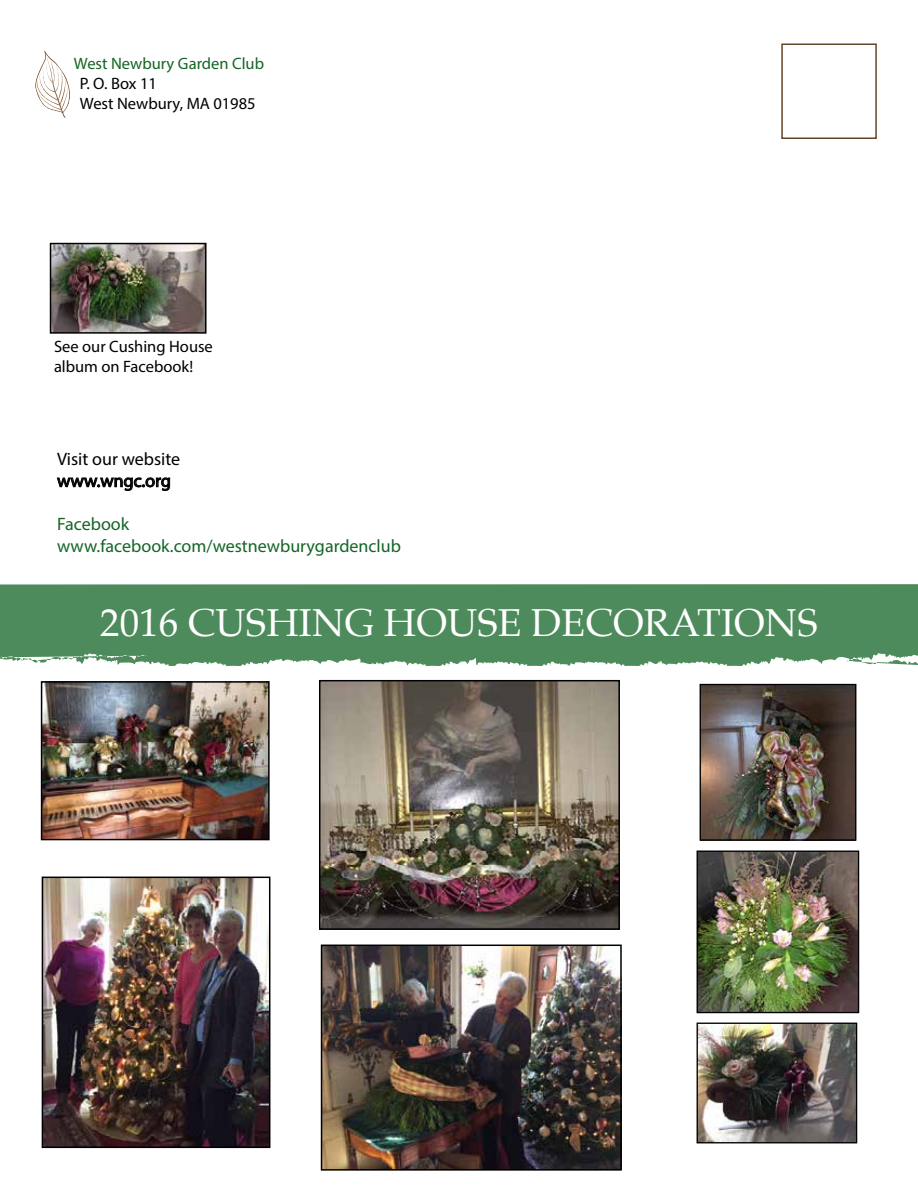
<style>
.page{position:relative;width:918px;height:1188px;background:#fff}
.page>*{position:absolute;margin:0;border:0;box-sizing:border-box;transform-origin:0 0}
.t1{font:39px "Palatino";color:#fff}
.t2{font:18px/21.6px "Myriad Pro";color:#146526}
.t3{font:18px/21.6px "Myriad Pro";color:#000}
.t4{font:16.5px/20.2px "Myriad Pro";color:#000}
.t5{font:16.5px "Myriad Pro";color:#146526}
</style>
<div class="page">
<div style="left:781px;top:44px;width:96px;height:95px;background:#fff;border:2px solid #644426"></div>
<svg style="left:35px;top:51px;width:35px;height:67px"></svg>
<svg style="left:0;top:584px;width:918px;height:82px;background:#589165"></svg>
<svg style="left:57px;top:477px;width:113px;height:14px"></svg>
<img style="left:53px;top:246px;width:151px;height:85px">
<div style="left:50px;top:243px;width:157px;height:91px;border:2px solid #000"></div>
<img style="left:45px;top:880px;width:222px;height:265px">
<div style="left:42px;top:877px;width:228px;height:271px;border:2px solid #000"></div>
<img style="left:44px;top:684px;width:223px;height:153px">
<div style="left:41px;top:681px;width:229px;height:159px;border:2px solid #000"></div>
<img style="left:702px;top:686px;width:152px;height:153px">
<div style="left:700px;top:684px;width:156px;height:157px;border:1px solid #000"></div>
<img style="left:322px;top:683px;width:295px;height:244px">
<div style="left:319px;top:680px;width:301px;height:250px;border:2px solid #000"></div>
<img style="left:699px;top:853px;width:158px;height:158px">
<div style="left:697px;top:851px;width:162px;height:162px;border:1px solid #000"></div>
<img style="left:324px;top:948px;width:295px;height:220px">
<div style="left:321px;top:945px;width:301px;height:226px;border:2px solid #000"></div>
<img style="left:699px;top:1025px;width:156px;height:116px">
<div style="left:697px;top:1023px;width:160px;height:120px;border:1px solid #000"></div>
<p class="t5" style="left:74px;top:53px;width:192px">West Newbury Garden Club</p>
<p class="t4" style="left:80px;top:73px;width:177px">P. O. Box 11<br>West Newbury, MA 01985</p>
<p class="t4" style="left:54px;top:337px;width:160px;line-height:19.8px">See our Cushing House album on Facebook!</p>
<p class="t3" style="left:57px;top:448px;width:125px">Visit our website www.wngc.org</p>
<p class="t2" style="left:57px;top:513px;width:345px">Facebook www.facebook.com/westnewburygardenclub</p>
<h1 class="t1" style="left:100px;top:590px;width:715px">2016 CUSHING HOUSE DECORATIONS</h1>
</div>
